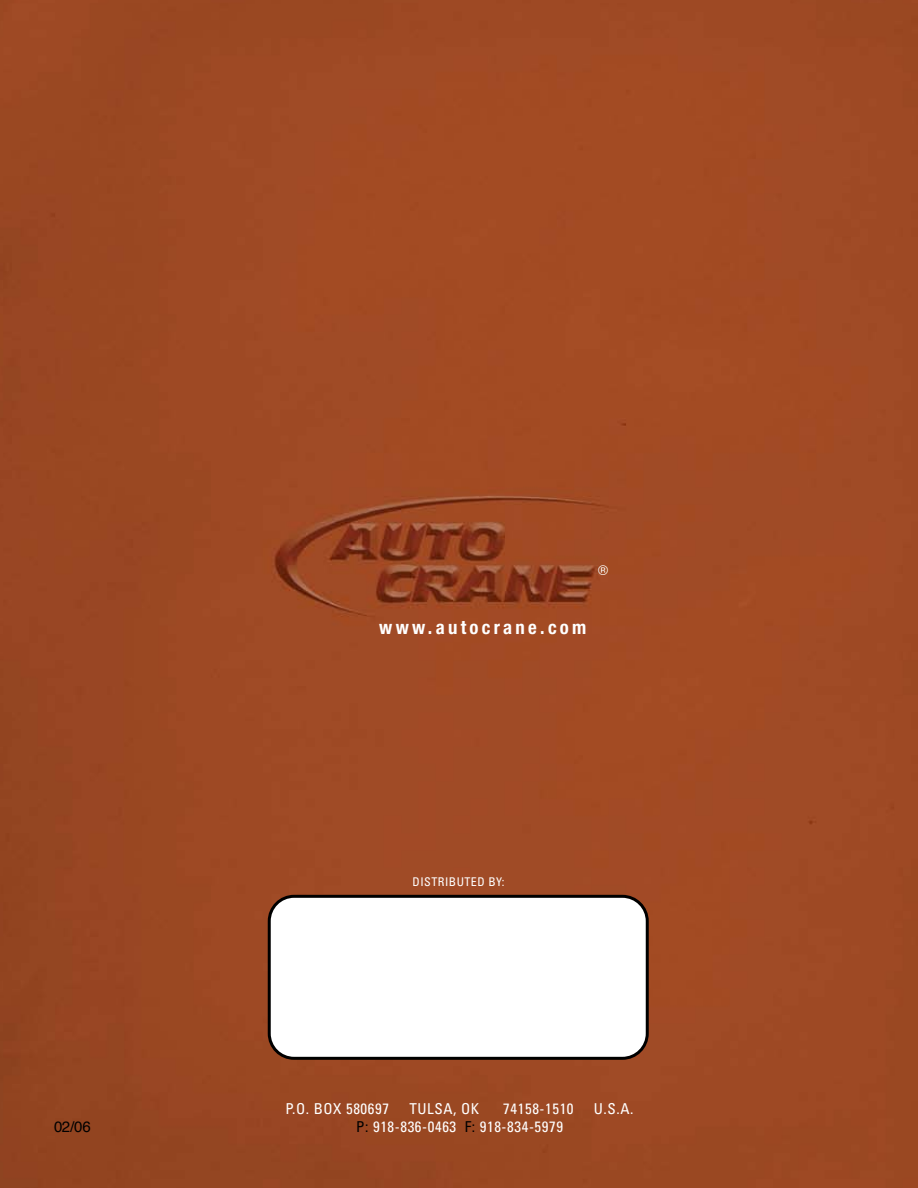
<style>
.page{position:relative;width:918px;height:1188px;background:#fff}
.page>*{position:absolute;margin:0;border:0;box-sizing:border-box;transform-origin:0 0}
.t1{font:700 condensed 18.75px "Helvetica Neue LT Std";letter-spacing:.175em;color:#fff}
.t2{font:condensed 15px "Univers LT Std";letter-spacing:.04em;color:#fff}
.t3{font:15px "Helvetica";color:#000}
.t4{font:13.5px "Helvetica";color:#fff}
.t5{font:condensed 12px "Univers LT Std";letter-spacing:.04em;color:#fff}
.s1{color:#000}
</style>
<div class="page">
<img style="left:0;top:0;width:918px;height:1188px">
<div style="left:269px;top:896px;width:378px;height:162px;background:#fff;border-radius:25px"></div>
<div style="left:268px;top:895px;width:381px;height:165px;border:3px solid #000;border-radius:25px"></div>
<p class="t3" style="left:54px;top:1117px;width:38px">02/06</p>
<p class="t4" style="left:598px;top:562px;width:11px">®</p>
<p class="t1" style="left:379px;top:616px;width:209px">www.autocrane.com</p>
<p class="t5" style="left:413px;top:874px;width:93px">DISTRIBUTED BY:</p>
<p class="t2" style="left:285px;top:1099px;width:105px">P.O. BOX 580697</p>
<p class="t2" style="left:409px;top:1099px;width:71px">TULSA, OK</p>
<p class="t2" style="left:503px;top:1099px;width:72px">74158-1510</p>
<p class="t2" style="left:594px;top:1099px;width:41px">U.S.A.</p>
<p class="t2" style="left:356px;top:1117px;width:208px"><span class="s1">P:</span> 918-836-0463 <span class="s1">F:</span> 918-834-5979</p>
</div>
